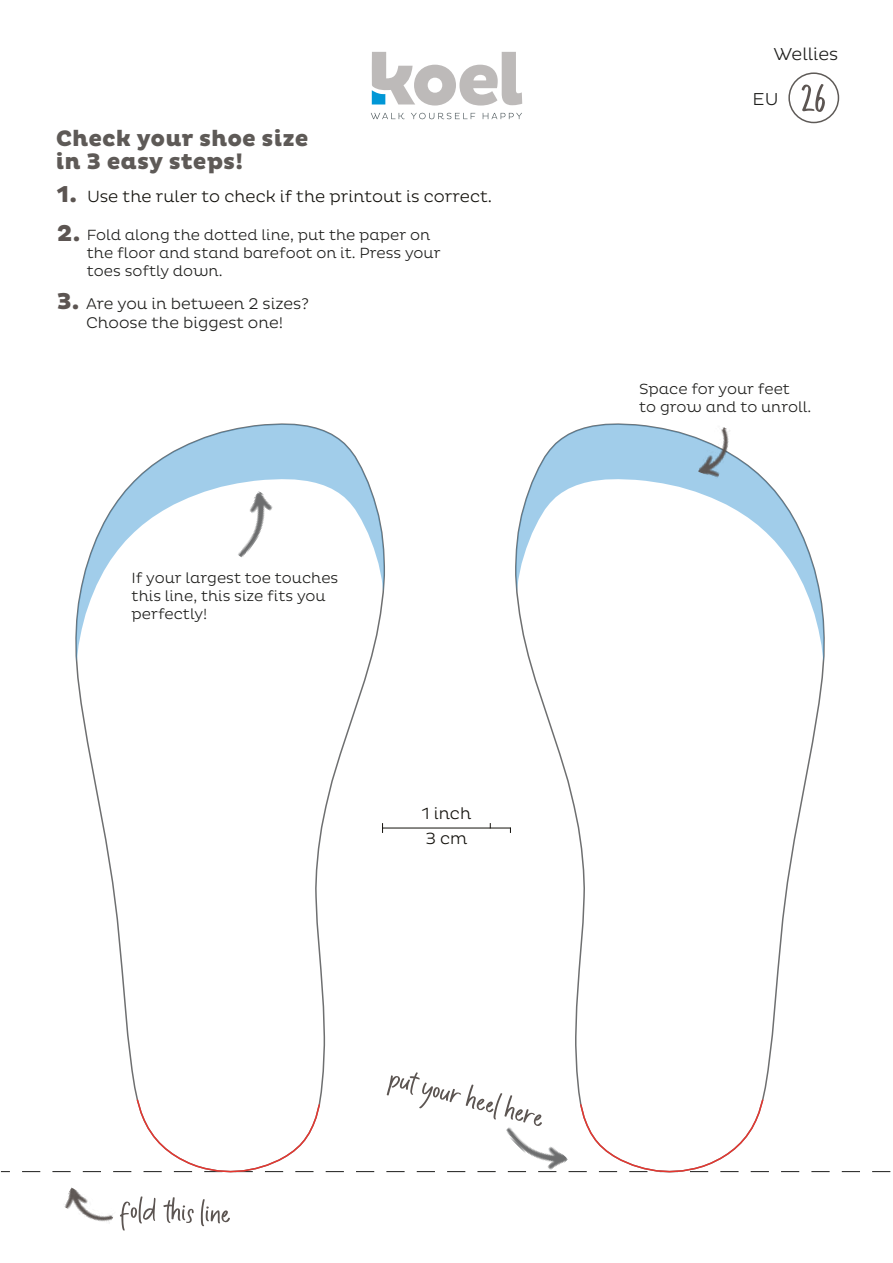
<style>
.page{position:relative;width:893px;height:1263px;background:#fff}
.page>*{position:absolute;margin:0;border:0;box-sizing:border-box;transform-origin:0 0}
.t1{font:83.25px "Bold Lining";color:#5c5552}
.t2{font:55.2px "Bold Lining";color:#5c5552}
.t3{font:800 23.4px "Pluto";color:#5c5552}
.t4{font:800 22.8px/22.8px "Pluto";color:#5e5a57}
.t5{font:300 17.55px "Pluto";color:#1d1d1b}
.t6{font:300 16.5px "Pluto";color:#13110c}
.t7{font:300 15.75px/18.9px "Pluto";color:#1d1d1b}
.t8{font:300 15px/18px "Pluto";color:#1d1d1b}
.s1{font-weight:800;font-size:23.4px;color:#5c5552}
</style>
<div class="page">
<img style="left:64px;top:1187px;width:49px;height:36px">
<hr style="left:383px;top:828px;width:127px;height:1px;background:#13110c">
<svg style="left:372px;top:52px;width:150px;height:54px"></svg>
<svg style="left:371px;top:113px;width:34px;height:6px"></svg>
<svg style="left:411px;top:113px;width:64px;height:6px"></svg>
<svg style="left:483px;top:113px;width:39px;height:6px"></svg>
<div style="left:788px;top:72px;width:51px;height:51px;border:2px solid #5e5a57;border-radius:50%"></div>
<svg style="left:515px;top:423px;width:310px;height:675px"></svg>
<svg style="left:516px;top:424px;width:308px;height:238px"></svg>
<img style="left:698px;top:424px;width:38px;height:55px">
<svg style="left:75px;top:423px;width:311px;height:675px"></svg>
<svg style="left:22px;top:1098px;width:869px;height:75px"></svg>
<svg style="left:76px;top:424px;width:308px;height:238px"></svg>
<h3 class="t4" style="left:56px;top:127px;width:254px">Check your shoe size in 3 easy steps!</h3>
<p class="t6" style="left:57px;top:187px;width:437px"><span class="s1">1.</span> Use the ruler to check if the printout is correct.</p>
<h3 class="t3" style="left:57px;top:219px;width:25px">2.</h3>
<p class="t8" style="left:87px;top:226px;width:355px">Fold along the dotted line, put the paper on the floor and stand barefoot on it. Press your toes softly down.</p>
<h3 class="t3" style="left:57px;top:287px;width:24px">3.</h3>
<p class="t7" style="left:86px;top:294px;width:225px">Are you in between 2 sizes?<br>Choose the biggest one!</p>
<p class="t8" style="left:132px;top:569px;width:208px">If your largest toe touches this line, this size fits you perfectly!</p>
<p class="t6" style="left:422px;top:804px;width:51px">1 inch</p>
<p class="t6" style="left:425px;top:829px;width:43px">3 cm</p>
<h2 class="t2" style="left:122px;top:1165px;width:112px;rotate:3deg">fold this line</h2>
<h2 class="t2" style="left:402px;top:1035px;width:160px;rotate:15deg">put your heel here</h2>
<p class="t5" style="left:774px;top:44px;width:66px">Wellies</p>
<p class="t5" style="left:753px;top:89px;width:28px">EU</p>
<h1 class="t1" style="left:801px;top:29px;width:26px">26</h1>
<p class="t8" style="left:639px;top:380px;width:173px">Space for your feet<br>to grow and to unroll.</p>
</div>
